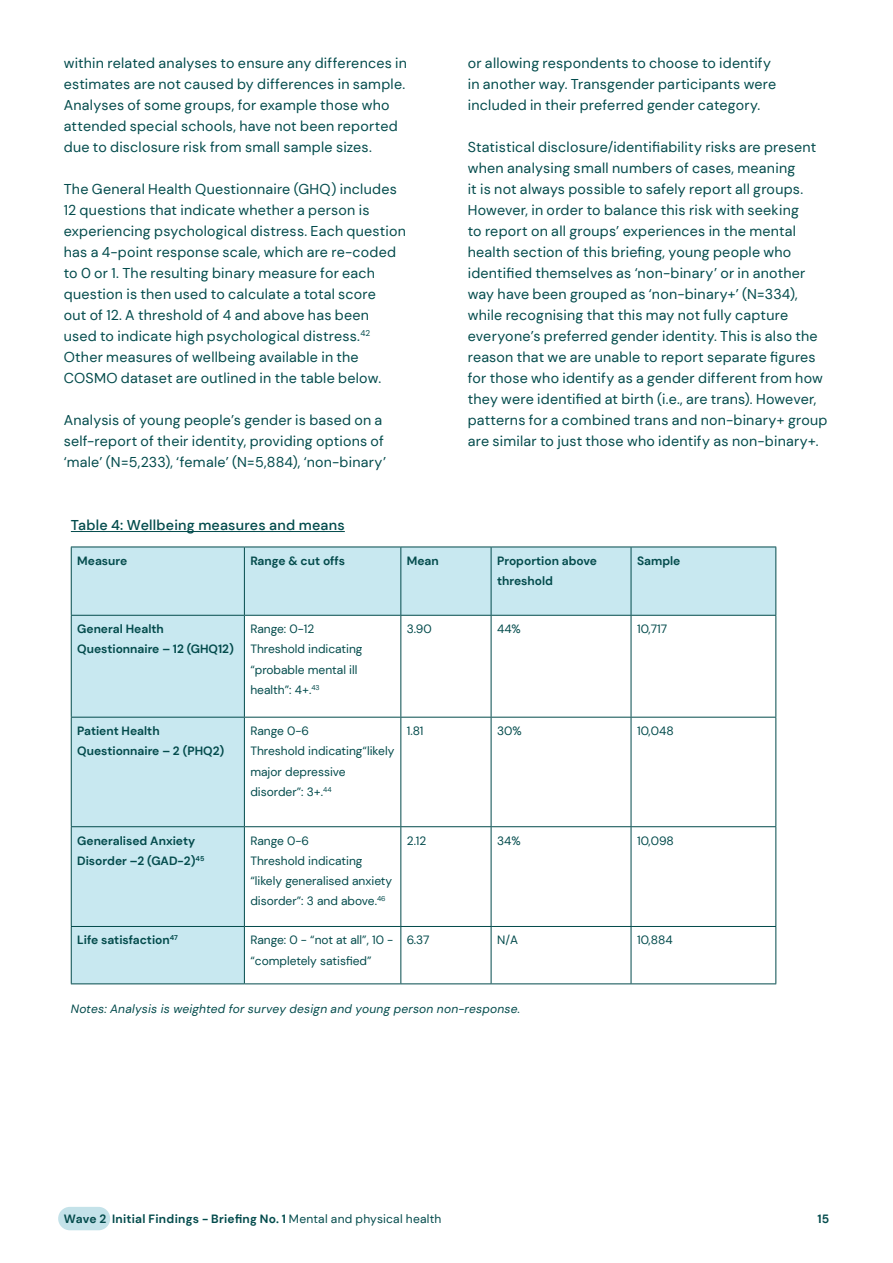
<style>
.page{position:relative;width:893px;height:1263px;background:#fff}
.page>*{position:absolute;margin:0;border:0;box-sizing:border-box;transform-origin:0 0}
.Body{font:14.25px/21px "DM Sans";letter-spacing:.015em;color:#034b4c}
.Figure_Heading{font:500 14.25px "DM Sans";letter-spacing:.015em;color:#034b4c}
.Table_Text{font:12px/20.2px "DM Sans";color:#034b4c}
.Table_Text-2{font:700 12px/20.2px "DM Sans";color:#034b4c}
.Figure_Heading-2{font:italic 12px "DM Sans";letter-spacing:.015em;color:#034b4c}
.Table_Text-3{font:700 12px "DM Sans";letter-spacing:.025em;color:#034b4c}
.s1{font-weight:400}
</style>
<div class="page">
<div style="left:58px;top:1207px;width:52px;height:23px;background:#c4e2e9;border-radius:12px"></div>
<hr style="left:71px;top:531px;width:274px;height:1px;background:#034b4c">
<svg style="left:72px;top:548px;width:703px;height:435px"></svg>
<hr style="left:244px;top:547px;width:157px;height:1px;background:#034b4c">
<hr style="left:244px;top:547px;width:1px;height:68px;background:#034b4c">
<hr style="left:244px;top:616px;width:1px;height:101px;background:#034b4c">
<hr style="left:244px;top:717px;width:1px;height:109px;background:#034b4c">
<hr style="left:244px;top:827px;width:1px;height:99px;background:#034b4c">
<hr style="left:244px;top:927px;width:1px;height:56px;background:#034b4c">
<hr style="left:244px;top:983px;width:157px;height:1px;background:#034b4c">
<hr style="left:401px;top:547px;width:90px;height:1px;background:#034b4c">
<hr style="left:400px;top:547px;width:1px;height:68px;background:#034b4c">
<hr style="left:491px;top:547px;width:1px;height:68px;background:#034b4c">
<hr style="left:400px;top:616px;width:1px;height:101px;background:#034b4c">
<hr style="left:491px;top:616px;width:1px;height:101px;background:#034b4c">
<hr style="left:400px;top:717px;width:1px;height:109px;background:#034b4c">
<hr style="left:491px;top:717px;width:1px;height:109px;background:#034b4c">
<hr style="left:400px;top:827px;width:1px;height:99px;background:#034b4c">
<hr style="left:491px;top:827px;width:1px;height:99px;background:#034b4c">
<hr style="left:400px;top:927px;width:1px;height:56px;background:#034b4c">
<hr style="left:491px;top:927px;width:1px;height:56px;background:#034b4c">
<hr style="left:401px;top:983px;width:90px;height:1px;background:#034b4c">
<hr style="left:631px;top:547px;width:145px;height:1px;background:#034b4c">
<hr style="left:631px;top:547px;width:1px;height:68px;background:#034b4c">
<hr style="left:775px;top:547px;width:1px;height:68px;background:#034b4c">
<hr style="left:631px;top:616px;width:1px;height:101px;background:#034b4c">
<hr style="left:775px;top:616px;width:1px;height:101px;background:#034b4c">
<hr style="left:631px;top:717px;width:1px;height:109px;background:#034b4c">
<hr style="left:775px;top:717px;width:1px;height:109px;background:#034b4c">
<hr style="left:631px;top:827px;width:1px;height:99px;background:#034b4c">
<hr style="left:775px;top:827px;width:1px;height:99px;background:#034b4c">
<hr style="left:631px;top:927px;width:1px;height:56px;background:#034b4c">
<hr style="left:775px;top:927px;width:1px;height:56px;background:#034b4c">
<hr style="left:631px;top:983px;width:145px;height:1px;background:#034b4c">
<hr style="left:491px;top:547px;width:140px;height:1px;background:#034b4c">
<hr style="left:71px;top:547px;width:173px;height:1px;background:#034b4c">
<hr style="left:71px;top:547px;width:1px;height:68px;background:#034b4c">
<hr style="left:71px;top:717px;width:1px;height:109px;background:#034b4c">
<hr style="left:71px;top:615px;width:173px;height:1px;background:#034b4c">
<hr style="left:71px;top:616px;width:1px;height:101px;background:#034b4c">
<hr style="left:244px;top:615px;width:157px;height:1px;background:#034b4c">
<hr style="left:401px;top:615px;width:90px;height:1px;background:#034b4c">
<hr style="left:491px;top:615px;width:140px;height:1px;background:#034b4c">
<hr style="left:631px;top:615px;width:145px;height:1px;background:#034b4c">
<hr style="left:71px;top:717px;width:173px;height:1px;background:#034b4c">
<hr style="left:244px;top:717px;width:157px;height:1px;background:#034b4c">
<hr style="left:401px;top:717px;width:90px;height:1px;background:#034b4c">
<hr style="left:491px;top:717px;width:140px;height:1px;background:#034b4c">
<hr style="left:631px;top:717px;width:145px;height:1px;background:#034b4c">
<hr style="left:71px;top:826px;width:173px;height:1px;background:#034b4c">
<hr style="left:71px;top:827px;width:1px;height:99px;background:#034b4c">
<hr style="left:244px;top:826px;width:157px;height:1px;background:#034b4c">
<hr style="left:401px;top:826px;width:90px;height:1px;background:#034b4c">
<hr style="left:491px;top:826px;width:140px;height:1px;background:#034b4c">
<hr style="left:631px;top:826px;width:145px;height:1px;background:#034b4c">
<hr style="left:71px;top:926px;width:173px;height:1px;background:#034b4c">
<hr style="left:71px;top:927px;width:1px;height:56px;background:#034b4c">
<hr style="left:244px;top:926px;width:157px;height:1px;background:#034b4c">
<hr style="left:401px;top:926px;width:90px;height:1px;background:#034b4c">
<hr style="left:491px;top:926px;width:140px;height:1px;background:#034b4c">
<hr style="left:631px;top:926px;width:145px;height:1px;background:#034b4c">
<hr style="left:71px;top:983px;width:173px;height:1px;background:#034b4c">
<hr style="left:491px;top:983px;width:140px;height:1px;background:#034b4c">
<p class="Body" style="left:64px;top:53px;width:345px">within related analyses to ensure any differences in estimates are not caused by differences in sample.<br>Analyses of some groups, for example those who attended special schools, have not been reported due to disclosure risk from small sample sizes.</p>
<p class="Body" style="left:64px;top:179px;width:344px">The General Health Questionnaire (GHQ) includes 12 questions that indicate whether a person is experiencing psychological distress. Each question has a 4-point response scale, which are re-coded to 0 or 1. The resulting binary measure for each question is then used to calculate a total score<br>out of 12. A threshold of 4 and above has been<br>used to indicate high psychological distress.<sup>42<br></sup>Other measures of wellbeing available in the COSMO dataset are outlined in the table below.</p>
<p class="Body" style="left:64px;top:410px;width:324px">Analysis of young people’s gender is based on a self-report of their identity, providing options of ‘male’ (N=5,233), ‘female’ (N=5,884), ‘non-binary’</p>
<p class="Body" style="left:468px;top:53px;width:310px">or allowing respondents to choose to identify in another way. Transgender participants were included in their preferred gender category.</p>
<p class="Body" style="left:468px;top:137px;width:361px">Statistical disclosure/identifiability risks are present when analysing small numbers of cases, meaning<br>it is not always possible to safely report all groups.<br>However, in order to balance this risk with seeking<br>to report on all groups’ experiences in the mental health section of this briefing, young people who identified themselves as ‘non-binary’ or in another way have been grouped as ‘non-binary+’ (N=334), while recognising that this may not fully capture everyone’s preferred gender identity. This is also the reason that we are unable to report separate figures for those who identify as a gender different from how they were identified at birth (i.e., are trans). However, patterns for a combined trans and non-binary+ group are similar to just those who identify as non-binary+.</p>
<p class="Figure_Heading" style="left:71px;top:516px;width:275px">Table 4: Wellbeing measures and means</p>
<p class="Table_Text-2" style="left:77px;top:550px;width:52px">Measure</p>
<p class="Table_Text-2" style="left:250px;top:550px;width:96px">Range &amp; cut offs</p>
<p class="Table_Text-2" style="left:407px;top:550px;width:33px">Mean</p>
<p class="Table_Text-2" style="left:497px;top:550px;width:101px">Proportion above threshold</p>
<p class="Table_Text-2" style="left:637px;top:550px;width:45px">Sample</p>
<p class="Table_Text-2" style="left:77px;top:619px;width:158px">General Health<br>Questionnaire – 12 (GHQ12)</p>
<p class="Table_Text" style="left:250px;top:619px;width:114px">Range: 0-12<br>Threshold indicating “probable mental ill health”: 4+.<sup>43</sup></p>
<p class="Table_Text" style="left:407px;top:619px;width:26px">3.90</p>
<p class="Table_Text" style="left:497px;top:619px;width:25px">44%</p>
<p class="Table_Text" style="left:637px;top:619px;width:32px">10,717</p>
<p class="Table_Text-2" style="left:77px;top:721px;width:149px">Patient Health<br>Questionnaire – 2 (PHQ2)</p>
<p class="Table_Text" style="left:250px;top:721px;width:145px">Range 0-6<br>Threshold indicating“likely major depressive disorder”: 3+.<sup>44</sup></p>
<p class="Table_Text" style="left:407px;top:721px;width:18px">1.81</p>
<p class="Table_Text" style="left:497px;top:721px;width:26px">30%</p>
<p class="Table_Text" style="left:637px;top:721px;width:38px">10,048</p>
<p class="Table_Text-2" style="left:77px;top:830px;width:129px">Generalised Anxiety<br>Disorder –2 (GAD-2)<sup>45</sup></p>
<p class="Table_Text" style="left:250px;top:830px;width:143px">Range 0-6<br>Threshold indicating “likely generalised anxiety disorder”: 3 and above.<sup>46</sup></p>
<p class="Table_Text" style="left:407px;top:830px;width:21px">2.12</p>
<p class="Table_Text" style="left:497px;top:830px;width:25px">34%</p>
<p class="Table_Text" style="left:637px;top:830px;width:38px">10,098</p>
<p class="Table_Text-2" style="left:77px;top:930px;width:102px">Life satisfaction<sup>47</sup></p>
<p class="Table_Text" style="left:250px;top:930px;width:144px">Range: 0 - “not at all”, 10 - “completely satisfied”</p>
<p class="Table_Text" style="left:407px;top:930px;width:24px">6.37</p>
<p class="Table_Text" style="left:497px;top:930px;width:22px">N/A</p>
<p class="Table_Text" style="left:637px;top:930px;width:37px">10,884</p>
<p class="Figure_Heading-2" style="left:71px;top:1001px;width:451px">Notes: Analysis is weighted for survey design and young person non-response.</p>
<p class="Table_Text-3" style="left:64px;top:1211px;width:379px">Wave 2 Initial Findings - Briefing No. 1 <span class="s1">Mental and physical health</span></p>
<p class="Table_Text-2" style="left:817px;top:1209px;width:13px">15</p>
</div>
